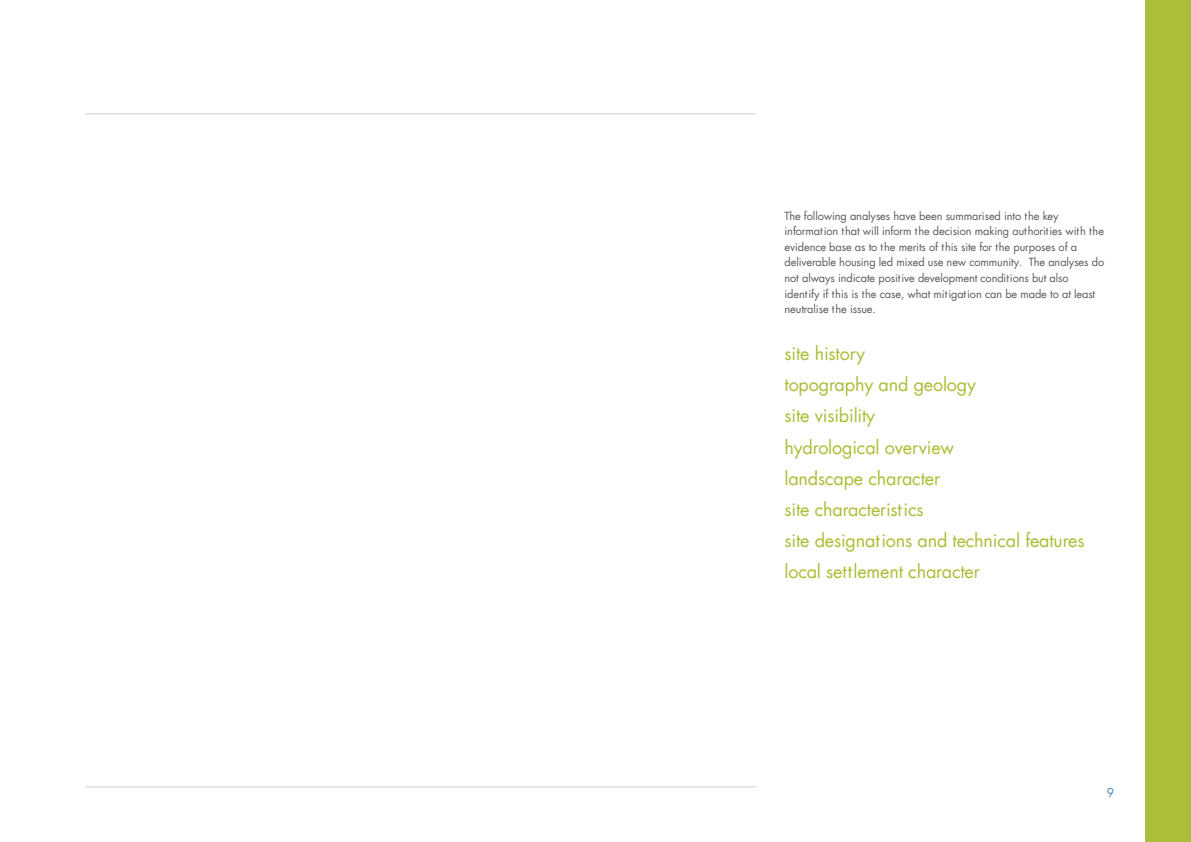
<style>
.page{position:relative;width:1191px;height:842px;background:#fff}
.page>*{position:absolute;margin:0;border:0;box-sizing:border-box;transform-origin:0 0}
.Heading_2{font:18px "Futura Com";letter-spacing:-.01em;color:#acbd37}
.Sub_Head{font:12px "Futura Com";color:#4a89be}
.t1{font:11px/15.6px "Futura Com";letter-spacing:-.01em;color:#5c5c5f}
</style>
<div class="page">
<hr style="left:85px;top:113px;width:671px;height:1px;background:#c6d2d0">
<hr style="left:85px;top:786px;width:671px;height:1px;background:#c6d2d0">
<div style="left:1145px;top:0;width:46px;height:842px;background:#acbd37"></div>
<p class="t1" style="left:784px;top:208px;width:321px">The following analyses have been summarised into the key information that will inform the decision making authorities with the evidence base as to the merits of this site for the purposes of a deliverable housing led mixed use new community. The analyses do not always indicate positive development conditions but also identify if this is the case, what mitigation can be made to at least neutralise the issue.</p>
<p class="Heading_2" style="left:784px;top:341px;width:82px">site history</p>
<p class="Heading_2" style="left:784px;top:372px;width:193px">topography and geology</p>
<p class="Heading_2" style="left:784px;top:403px;width:92px">site visibility</p>
<p class="Heading_2" style="left:784px;top:435px;width:171px">hydrological overview</p>
<p class="Heading_2" style="left:784px;top:466px;width:157px">landscape character</p>
<p class="Heading_2" style="left:784px;top:497px;width:141px">site characteristics</p>
<p class="Heading_2" style="left:784px;top:528px;width:301px">site designations and technical features</p>
<p class="Heading_2" style="left:784px;top:559px;width:197px">local settlement character</p>
<p class="Sub_Head" style="left:1106px;top:784px;width:9px">9</p>
</div>
